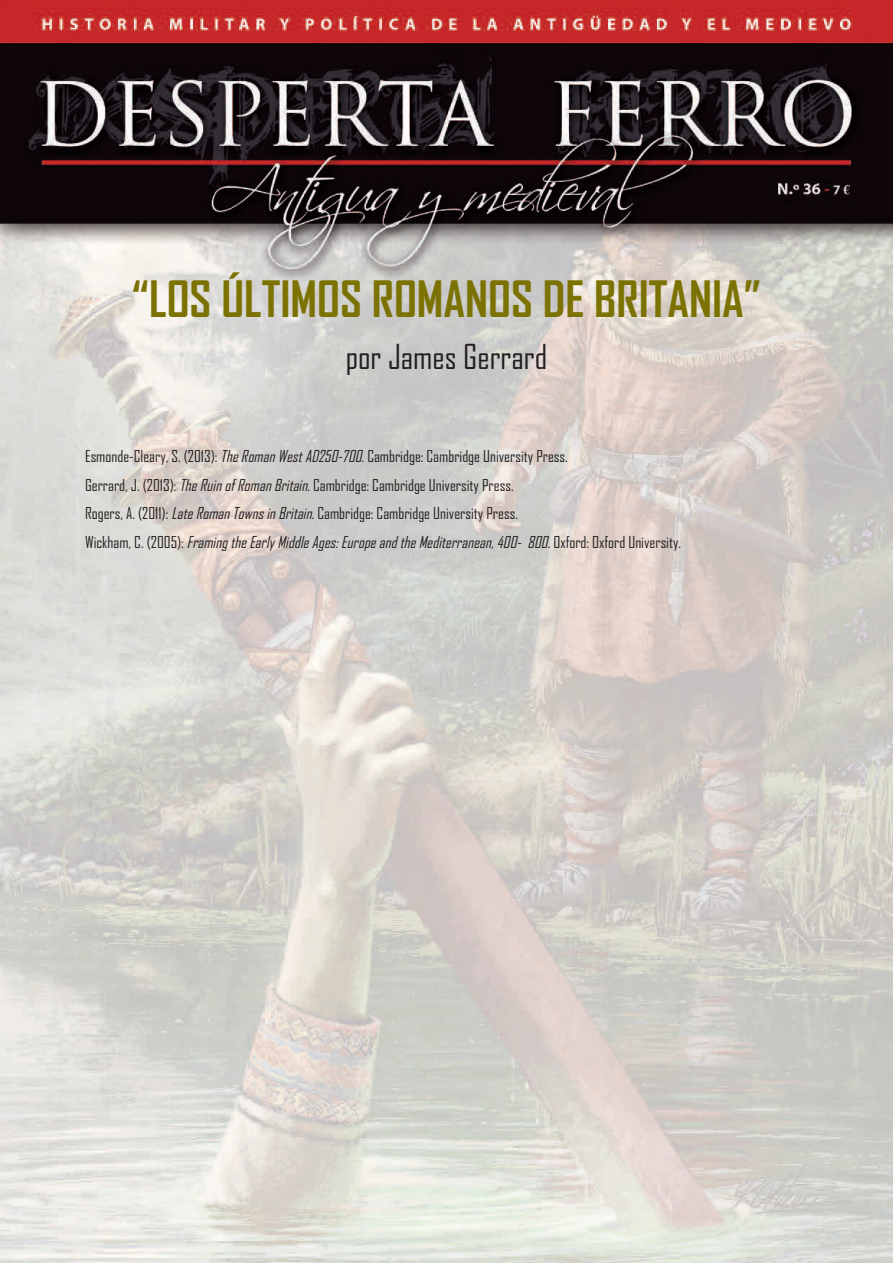
<style>
.page{position:relative;width:893px;height:1263px;background:#fff}
.page>*{position:absolute;margin:0;border:0;box-sizing:border-box;transform-origin:0 0}
.t1{font:700 48px "Agency FB";color:#7b7202}
.t2{font:33px "Agency FB";color:#231f20}
.t3{font:15.75px/28.8px "Agency FB";color:#231f20}
.s1{font-style:italic}
</style>
<div class="page">
<img style="left:0;top:0;width:893px;height:1263px">
<h1 class="t1" style="left:132px;top:273px;width:631px">“LOS ÚLTIMOS ROMANOS DE BRITANIA”</h1>
<h2 class="t2" style="left:346px;top:339px;width:203px">por James Gerrard</h2>
<p class="t3" style="left:85px;top:442px;width:598px">Esmonde-Cleary, S. (2013): <span class="s1">TheRomanWestAD250-700</span>. Cambridge: Cambridge University Press.<br>Gerrard, J. (2013): <span class="s1">TheRuinofRomanBritain</span>. Cambridge: Cambridge University Press.<br>Rogers, A. (2011): <span class="s1">LateRomanTownsinBritain</span>. Cambridge: Cambridge University Press.<br>W i c k h a m , C . ( 2 0 0 5 ) : <span class="s1">FramingtheEarlyMiddleAges:EuropeandtheMediterranean,400- 800</span>. O x f o r d : O x f o r d U n i v e r s i t y .</p>
</div>
